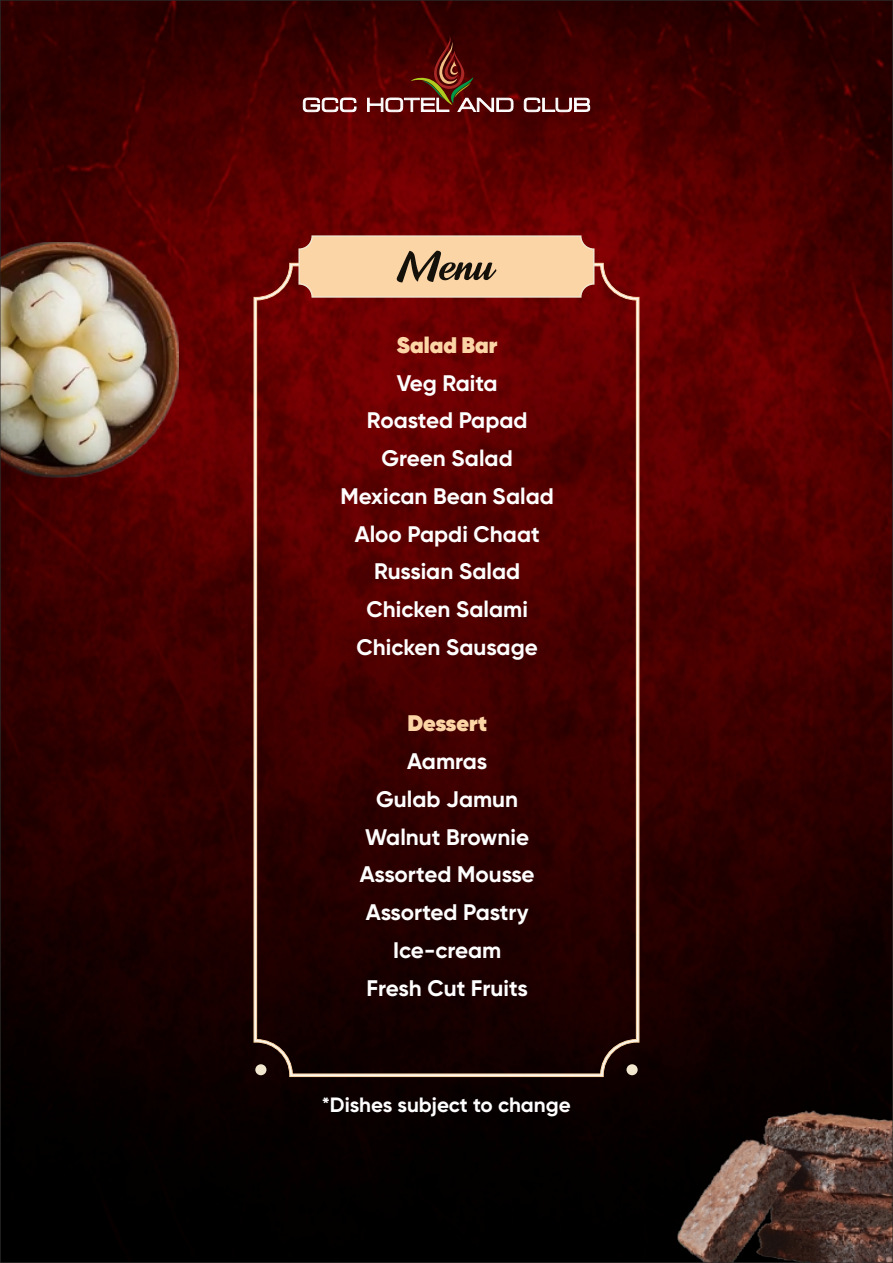
<style>
.page{position:relative;width:893px;height:1263px;background:#fff}
.page>*{position:absolute;margin:0;border:0;box-sizing:border-box;transform-origin:0 0}
.t1{font:60px "Lemon Jelly Personal Use";color:#14110b}
.t2{font:700 22.5px/37.8px "Gilroy";color:#fefefe;text-align:center}
.t3{font:800 22.5px "Gilroy";color:#fcd5a6}
.t4{font:700 20.7px "Gilroy";letter-spacing:-.005em;color:#fefefe}
</style>
<div class="page">
<img style="left:2px;top:2px;width:889px;height:1259px">
<img style="left:678px;top:1111px;width:213px;height:150px">
<img style="left:2px;top:242px;width:176px;height:235px">
<svg style="left:302px;top:35px;width:288px;height:59px;background:#460402"></svg>
<svg style="left:253px;top:94px;width:387px;height:983px;background:#4b0404"></svg>
<div style="left:255px;top:1064px;width:11px;height:11px;background:#f0e7ce;border-radius:6px"></div>
<div style="left:626px;top:1064px;width:12px;height:11px;background:#f0e7ce;border-radius:50%"></div>
<div style="left:298px;top:235px;width:296px;height:63px;background:#fcd5a6;border:2px solid #f0e7ce;border-radius:13px"></div>
<h1 class="t1" style="left:397px;top:235px;width:98px">Menu</h1>
<p class="t3" style="left:397px;top:335px;width:103px">Salad Bar</p>
<p class="t2" style="left:341px;top:366px;width:215px">Veg Raita<br>Roasted Papad<br>Green Salad<br>Mexican Bean Salad<br>Aloo Papdi Chaat<br>Russian Salad<br>Chicken Salami<br>Chicken Sausage</p>
<p class="t3" style="left:407px;top:714px;width:81px">Dessert</p>
<p class="t2" style="left:360px;top:744px;width:177px">Aamras<br>Gulab Jamun<br>Walnut Brownie<br>Assorted Mousse<br>Assorted Pastry<br>Ice-cream<br>Fresh Cut Fruits</p>
<p class="t4" style="left:322px;top:1096px;width:251px">*Dishes subject to change</p>
</div>
